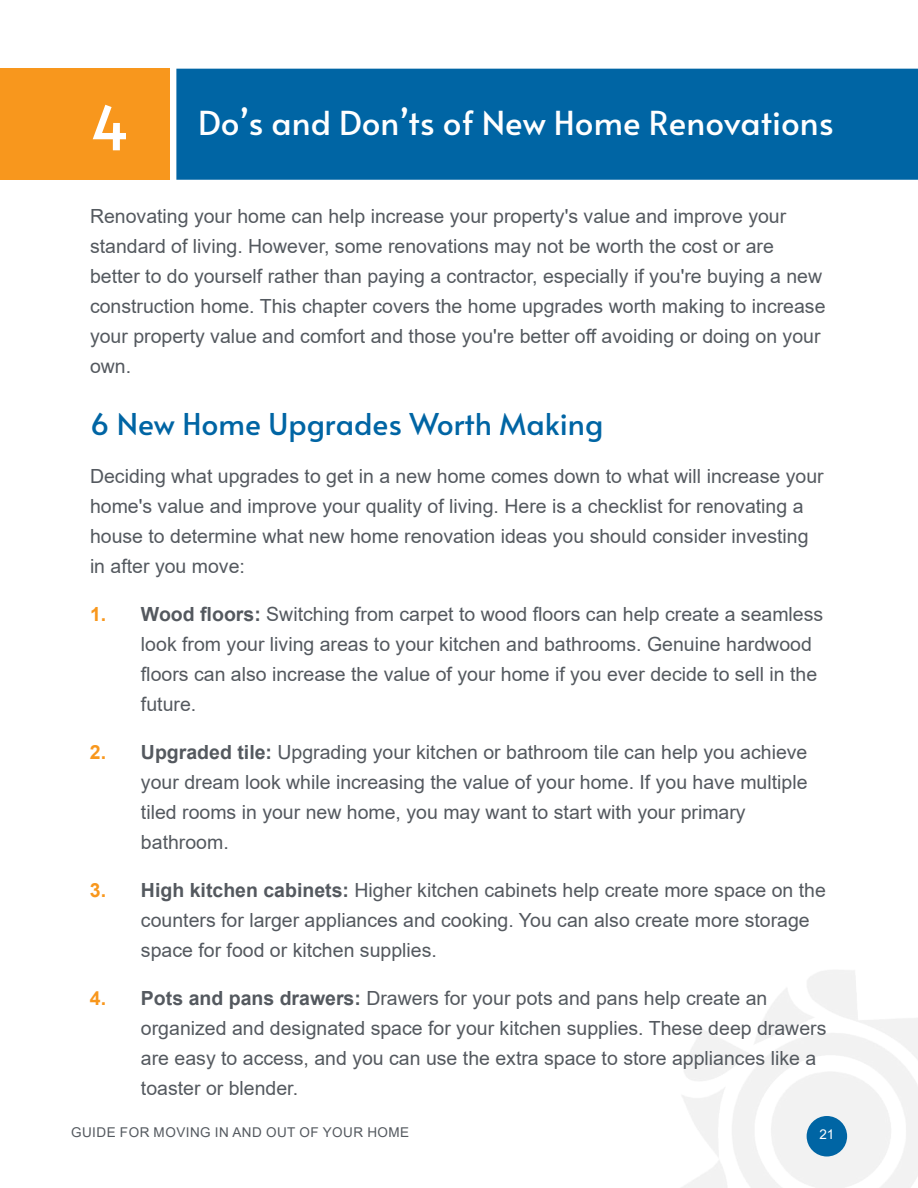
<style>
.page{position:relative;width:918px;height:1188px;background:#fff}
.page>*{position:absolute;margin:0;border:0;box-sizing:border-box;transform-origin:0 0}
.t1{font:33px "Alata";color:#fff}
.t2{font:30px "Alata";color:#0065a4}
.t3{font:19.5px/30px "Arial";color:#54595f}
.t4{font:13.5px "Arial";letter-spacing:.035em;color:#54595f}
.t5{font:13.5px "Arial";color:#fff}
.s1{font-size:60px}
.s2{font-weight:700;color:#f8971d}
.s3{font-weight:700}
</style>
<div class="page">
<div style="left:176px;top:69px;width:742px;height:111px;background:#0065a4"></div>
<div style="left:0;top:69px;width:169px;height:111px;background:#f8971d"></div>
<img style="left:682px;top:970px;width:236px;height:218px">
<div style="left:807px;top:1116px;width:40px;height:40px;background:#0065a4;border-radius:50%"></div>
<h1 class="t1" style="left:90px;top:94px;width:745px"><span class="s1">4</span> Do’s and Don’ts of New Home Renovations</h1>
<p class="t3" style="left:90px;top:201px;width:737px">Renovating your home can help increase your property's value and improve your standard of living. However, some renovations may not be worth the cost or are better to do yourself rather than paying a contractor, especially if you're buying a new construction home. This chapter covers the home upgrades worth making to increase your property value and comfort and those you're better off avoiding or doing on your own.</p>
<h2 class="t2" style="left:90px;top:398px;width:515px">6 New Home Upgrades Worth Making</h2>
<p class="t3" style="left:90px;top:461px;width:735px">Deciding what upgrades to get in a new home comes down to what will increase your home's value and improve your quality of living. Here is a checklist for renovating a house to determine what new home renovation ideas you should consider investing in after you move:</p>
<p class="t3" style="left:141px;top:599px;width:684px;text-indent:-51px"><span class="s2">1.</span> <span class="s3">Wood floors:</span> Switching from carpet to wood floors can help create a seamless look from your living areas to your kitchen and bathrooms. Genuine hardwood floors can also increase the value of your home if you ever decide to sell in the future.</p>
<p class="t3" style="left:141px;top:737px;width:668px;text-indent:-51px"><span class="s2">2.</span> <span class="s3">Upgraded tile:</span> Upgrading your kitchen or bathroom tile can help you achieve your dream look while increasing the value of your home. If you have multiple tiled rooms in your new home, you may want to start with your primary bathroom.</p>
<p class="t3" style="left:141px;top:875px;width:686px;text-indent:-51px"><span class="s2">3.</span> <span class="s3">High kitchen cabinets:</span> Higher kitchen cabinets help create more space on the counters for larger appliances and cooking. You can also create more storage space for food or kitchen supplies.</p>
<p class="t3" style="left:141px;top:983px;width:687px;text-indent:-51px"><span class="s2">4.</span> <span class="s3">Pots and pans drawers:</span> Drawers for your pots and pans help create an organized and designated space for your kitchen supplies. These deep drawers are easy to access, and you can use the extra space to store appliances like a toaster or blender.</p>
<p class="t4" style="left:71px;top:1123px;width:340px">GUIDE FOR MOVING IN AND OUT OF YOUR HOME</p>
<p class="t5" style="left:819px;top:1125px;width:17px">21</p>
</div>
